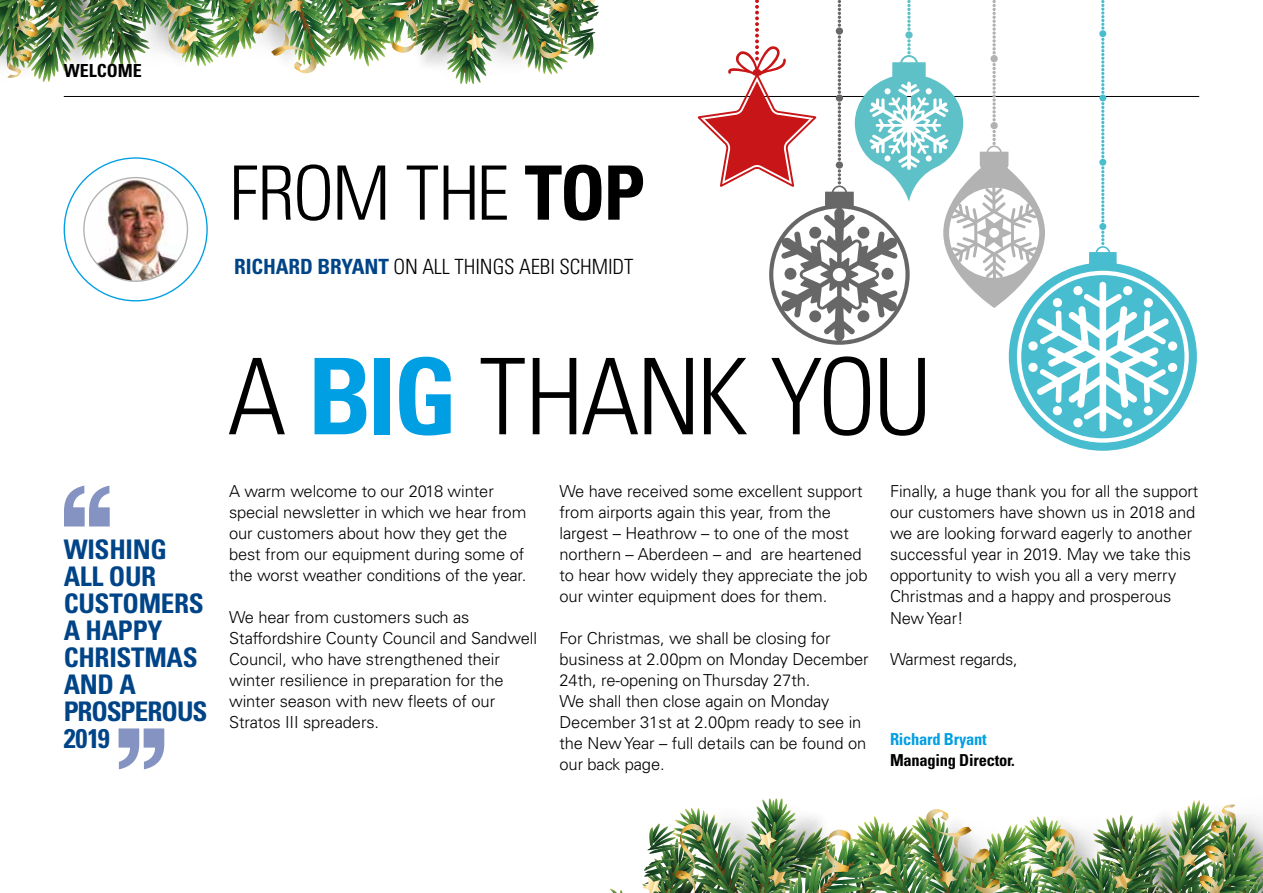
<style>
.page{position:relative;width:1263px;height:893px;background:#fff}
.page>*{position:absolute;margin:0;border:0;box-sizing:border-box;transform-origin:0 0}
.t1{font:700 149.1px "Helvetica";color:#8493c2}
.t2{font:300 condensed 105.75px "Univers LT Std";letter-spacing:-.03em;color:#000}
.t3{font:300 condensed 75px "Univers LT Std";letter-spacing:-.03em;color:#000}
.t4{font:700 condensed 27px/27px "Univers LT Std";letter-spacing:-.01em;color:#048}
.t5{font:300 condensed 21px "Univers LT Std";letter-spacing:-.005em;color:#000}
.t6{font:700 condensed 18px "Univers LT Std";color:#000}
.t7{font:300 16.5px/21px "Univers LT Std";letter-spacing:-.005em;color:#000}
.t8{font:700 condensed 16.5px "Univers LT Std";letter-spacing:-.015em;color:#000}
.t9{font:700 condensed 16.5px "Univers LT Std";letter-spacing:-.015em;color:#009fe3}
.s1{font-weight:700}
.s2{font-weight:700;color:#048}
.s3{font-weight:700;color:#009fe3}
</style>
<div class="page">
<hr style="left:64px;top:96px;width:1135px;height:1px;background:#000">
<img style="left:84px;top:178px;width:103px;height:103px;border-radius:52px">
<img style="left:0;top:0;width:599px;height:84px">
<svg style="left:610px;top:889px;width:12px;height:4px"></svg>
<img style="left:642px;top:798px;width:621px;height:95px">
<svg style="left:697px;top:0;width:500px;height:451px"></svg>
<p class="t6" style="left:64px;top:59px;width:79px">WELCOME</p>
<h3 class="t3" style="left:229px;top:148px;width:418px">FROM THE <span class="s1">TOP</span></h3>
<p class="t5" style="left:234px;top:254px;width:401px"><span class="s2">RICHARD BRYANT</span> ON ALL THINGS AEBI SCHMIDT</p>
<h1 class="t1" style="left:54px;top:421px;width:68px">‘‘</h1>
<h3 class="t4" style="left:64px;top:536px;width:145px">WISHING<br>ALL OUR<br>CUSTOMERS<br>A HAPPY<br>CHRISTMAS<br>AND A<br>PROSPEROUS<br>2019</h3>
<h1 class="t1" style="left:174px;top:834px;width:68px;rotate:-180deg">‘‘</h1>
<h2 class="t2" style="left:227px;top:333px;width:706px">A <span class="s3">BIG</span> THANK YOU</h2>
<p class="t7" style="left:229px;top:481px;width:299px">A warm welcome to our 2018 winter special newsletter in which we hear from our customers about how they get the best from our equipment during some of the worst weather conditions of the year.</p>
<p class="t7" style="left:229px;top:607px;width:309px">We hear from customers such as Staffordshire County Council and Sandwell Council, who have strengthened their winter resilience in preparation for the winter season with new fleets of our Stratos III spreaders.</p>
<p class="t7" style="left:559px;top:481px;width:309px">We have received some excellent support from airports again this year, from the largest – Heathrow – to one of the most northern – Aberdeen – and are heartened to hear how widely they appreciate the job our winter equipment does for them.</p>
<p class="t7" style="left:559px;top:628px;width:311px">For Christmas, we shall be closing for business at 2.00pm on Monday December 24th, re-opening on Thursday 27th.<br>We shall then close again on Monday December 31st at 2.00pm ready to see in the New Year – full details can be found on our back page.</p>
<p class="t7" style="left:890px;top:481px;width:310px">Finally, a huge thank you for all the support our customers have shown us in 2018 and we are looking forward eagerly to another successful year in 2019. May we take this opportunity to wish you all a very merry Christmas and a happy and prosperous New Year!</p>
<p class="t7" style="left:890px;top:649px;width:129px">Warmest regards,</p>
<p class="t9" style="left:890px;top:729px;width:98px">Richard Bryant</p>
<p class="t8" style="left:890px;top:750px;width:126px">Managing Director.</p>
</div>
